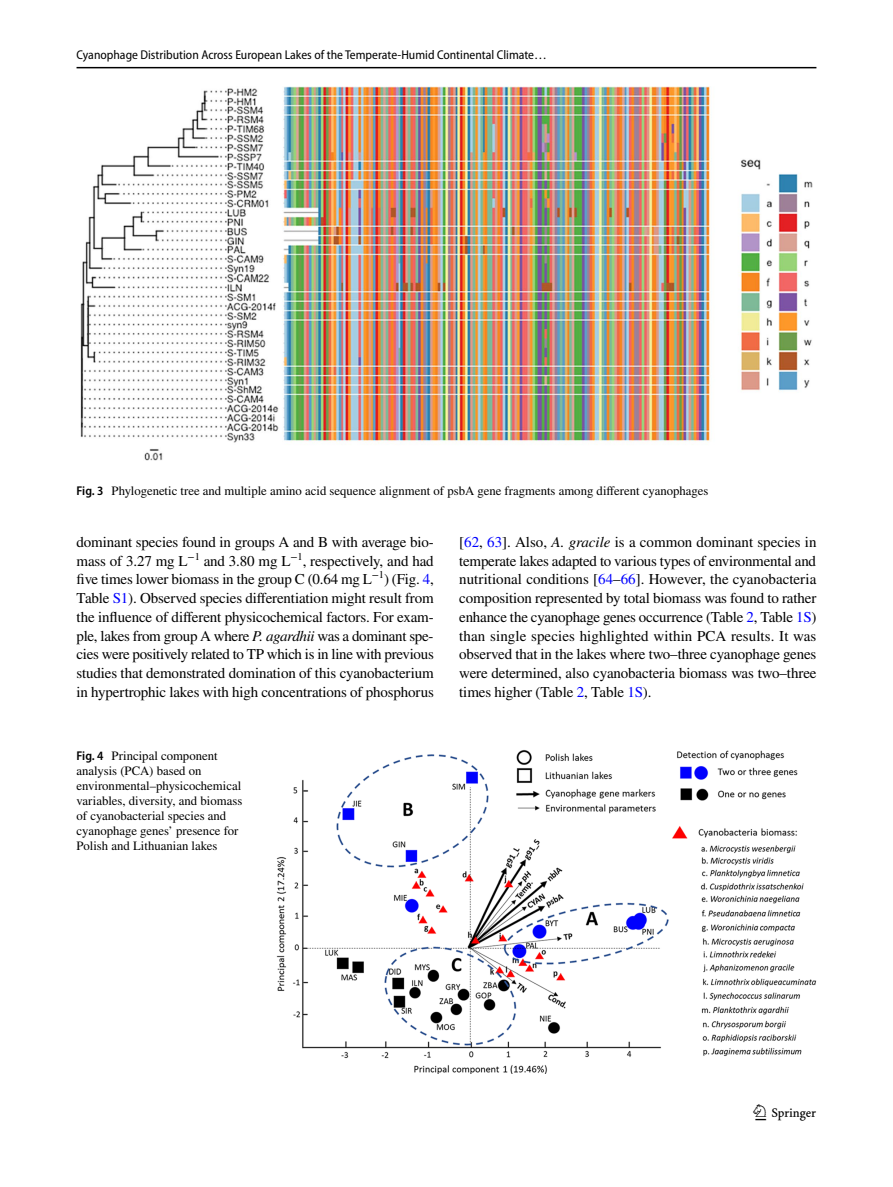
<style>
.page{position:relative;width:893px;height:1187px;background:#fff}
.page>*{position:absolute;margin:0;border:0;box-sizing:border-box;transform-origin:0 0}
.t1{font:22.5px "Springnew Regular 3";color:#000}
.t2{font:15px/18.8px "STIX";letter-spacing:-.01em;color:#000;text-align:justify}
.t3{font:12.75px/15px "STIX";color:#000}
.t4{font:12.75px "Myriad Pro Semi Cn 3";color:#000}
.s1{font-family:"Myriad Pro";font-weight:600;font-stretch:semi-condensed}
.s2{color:#00f}
.s3{font-style:italic}
</style>
<div class="page">
<hr style="left:77px;top:67px;width:739px;height:1px;background:#000">
<img style="left:81px;top:87px;width:731px;height:373px">
<img style="left:276px;top:750px;width:540px;height:323px">
<p class="t4" style="left:77px;top:48px;width:472px">Cyanophage Distribution Across European Lakes of the Temperate‑Humid Continental Climate…</p>
<p class="t3" style="left:77px;top:484px;width:633px"><span class="s1">Fig. 3</span> Phylogenetic tree and multiple amino acid sequence alignment of psbA gene fragments among different cyanophages</p>
<p class="t2" style="left:77px;top:533px;width:359px">dominant species found in groups A and B with average bio&shy;mass of 3.27 mg L<sup>−1</sup> and 3.80 mg L<sup>−1</sup>, respectively, and had five times lower biomass in the group C (0.64 mg L<sup>−1</sup>) (Fig. <span class="s2">4</span>, Table <span class="s2">S1</span>). Observed species differentiation might result from the influence of different physicochemical factors. For exam&shy;ple, lakes from group A where <span class="s3">P. agardhii</span> was a dominant spe&shy;cies were positively related to TP which is in line with previous studies that demonstrated domination of this cyanobacterium in hypertrophic lakes with high concentrations of phosphorus</p>
<p class="t2" style="left:459px;top:533px;width:359px">[<span class="s2">62</span>, <span class="s2">63</span>]. Also, <span class="s3">A. gracile</span> is a common dominant species in temperate lakes adapted to various types of environmental and nutritional conditions [<span class="s2">64</span>–<span class="s2">66</span>]. However, the cyanobacteria composition represented by total biomass was found to rather enhance the cyanophage genes occurrence (Table <span class="s2">2</span>, Table <span class="s2">1S</span>) than single species highlighted within PCA results. It was observed that in the lakes where two–three cyanophage genes were determined, also cyanobacteria biomass was two–three times higher (Table <span class="s2">2</span>, Table <span class="s2">1S</span>).</p>
<p class="t3" style="left:77px;top:748px;width:167px"><span class="s1">Fig. 4</span> Principal component analysis (PCA) based on environmental–physicochemical variables, diversity, and biomass of cyanobacterial species and cyanophage genes’ presence for<br>Polish and Lithuanian lakes</p>
<h1 class="t1" style="left:755px;top:1104px;width:62px">1 3</h1>
</div>
